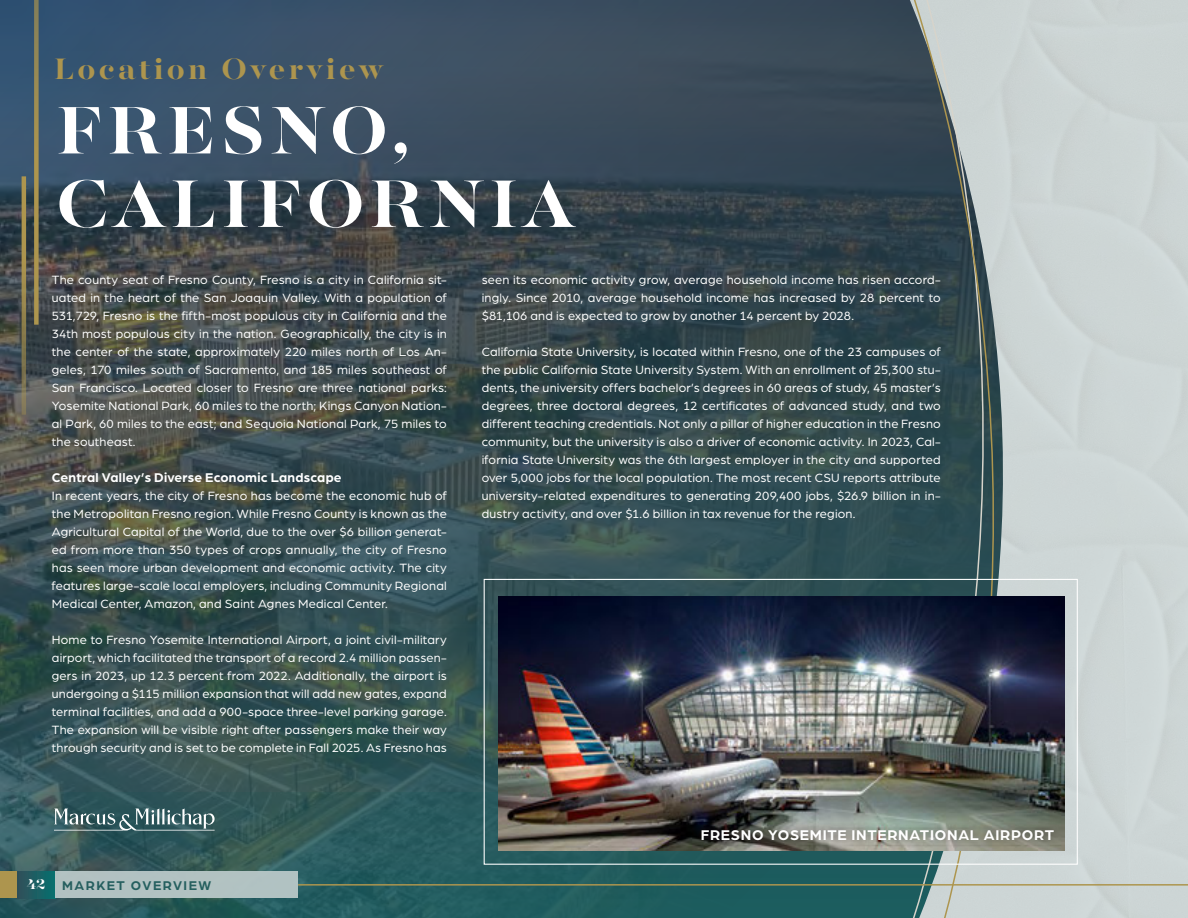
<style>
.page{position:relative;width:1188px;height:918px;background:#fff}
.page>*{position:absolute;margin:0;border:0;box-sizing:border-box;transform-origin:0 0}
.t1{font:700 75px/73.5px "Majesti Banner";letter-spacing:.08em;color:#fff}
.t2{font:700 33px "Majesti Banner";letter-spacing:.1em;color:#ad954e}
.t3{font:700 15px "Arboria";letter-spacing:.05em;color:#fff}
.t4{font:700 13.5px "Arboria";letter-spacing:.02em;color:#fff}
.t5{font:700 13.5px "Arboria";letter-spacing:.11em;color:#256060}
.t6{font:12.75px/18px "Arboria";letter-spacing:.015em;color:#fff;text-align:justify}
.s1{font-family:"Majesti Banner";font-size:15.75px;color:#fff}
</style>
<div class="page">
<img style="left:0;top:0;width:897px;height:918px">
<svg style="left:897px;top:0;width:193px;height:918px;background:#909fa1"></svg>
<img style="left:499px;top:596px;width:565px;height:254px">
<div style="left:484px;top:579px;width:594px;height:286px;border:1px solid #fff"></div>
<div style="left:694px;top:822px;width:367px;height:26px;background:#231f20;opacity:.52"></div>
<svg style="left:34px;top:0;width:5px;height:325px;background:#988852"></svg>
<svg style="left:22px;top:176px;width:4px;height:239px"></svg>
<svg style="left:54px;top:808px;width:161px;height:23px;background:#5d7b7e"></svg>
<div style="left:17px;top:872px;width:39px;height:26px;background:linear-gradient(to right,#334f59,#05706f)"></div>
<div style="left:56px;top:872px;width:242px;height:26px;background:#b2c2c2"></div>
<div style="left:0;top:872px;width:17px;height:26px;background:#ad954e"></div>
<hr style="left:298px;top:884px;width:890px;height:2px;background:#ad954e">
<p class="t2" style="left:54px;top:47px;width:331px">Location Overview</p>
<p class="t1" style="left:56px;top:99px;width:519px">FRESNO,<br>CALIFORNIA</p>
<p class="t6" style="left:52px;top:270px;width:397px">The county seat of Fresno County, Fresno is a city in California sit&shy;uated in the heart of the San Joaquin Valley. With a population of 531,729, Fresno is the fifth-most populous city in California and the 34th most populous city in the nation. Geographically, the city is in the center of the state, approximately 220 miles north of Los An&shy;geles, 170 miles south of Sacramento, and 185 miles southeast of San Francisco. Located closer to Fresno are three national parks:<br>Yosemite National Park, 60 miles to the north; Kings Canyon Nation&shy;al Park, 60 miles to the east; and Sequoia National Park, 75 miles to the southeast.</p>
<p class="t4" style="left:52px;top:468px;width:291px">Central Valley’s Diverse Economic Landscape</p>
<p class="t6" style="left:52px;top:486px;width:397px">In recent years, the city of Fresno has become the economic hub of the Metropolitan Fresno region. While Fresno County is known as the Agricultural Capital of the World, due to the over $6 billion generat&shy;ed from more than 350 types of crops annually, the city of Fresno has seen more urban development and economic activity. The city features large-scale local employers, including Community Regional Medical Center, Amazon, and Saint Agnes Medical Center.</p>
<p class="t6" style="left:52px;top:630px;width:397px">Home to Fresno Yosemite International Airport, a joint civil-military airport, which facilitated the transport of a record 2.4 million passen&shy;gers in 2023, up 12.3 percent from 2022. Additionally, the airport is undergoing a $115 million expansion that will add new gates, expand terminal facilities, and add a 900-space three-level parking garage.<br>The expansion will be visible right after passengers make their way through security and is set to be complete in Fall 2025. As Fresno has</p>
<p class="t5" style="left:27px;top:877px;width:186px"><span class="s1">42</span> MARKET OVERVIEW</p>
<p class="t6" style="left:482px;top:270px;width:461px">seen its economic activity grow, average household income has risen accord&shy;ingly. Since 2010, average household income has increased by 28 percent to $81,106 and is expected to grow by another 14 percent by 2028.</p>
<p class="t6" style="left:482px;top:342px;width:461px">California State University, is located within Fresno, one of the 23 campuses of the public California State University System. With an enrollment of 25,300 stu&shy;dents, the university offers bachelor’s degrees in 60 areas of study, 45 master’s degrees, three doctoral degrees, 12 certificates of advanced study, and two different teaching credentials. Not only a pillar of higher education in the Fresno community, but the university is also a driver of economic activity. In 2023, Cal&shy;ifornia State University was the 6th largest employer in the city and supported over 5,000 jobs for the local population. The most recent CSU reports attribute university-related expenditures to generating 209,400 jobs, $26.9 billion in in&shy;dustry activity, and over $1.6 billion in tax revenue for the region.</p>
<p class="t3" style="left:701px;top:825px;width:355px">FRESNO YOSEMITE INTERNATIONAL AIRPORT</p>
</div>
